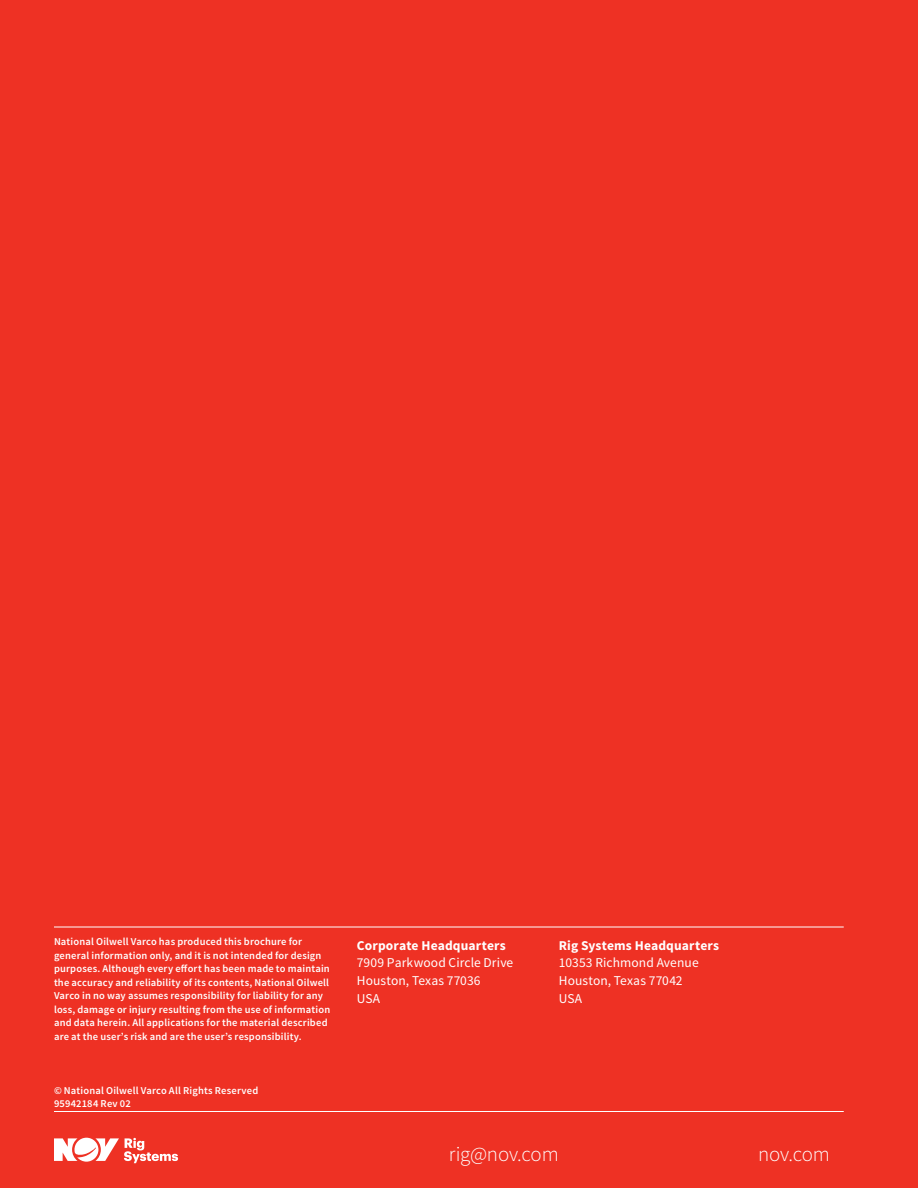
<style>
.page{position:relative;width:918px;height:1188px;background:#ee3124}
.page>*{position:absolute;margin:0;border:0;box-sizing:border-box;transform-origin:0 0}
.t1{font:300 21px "Source Sans Pro";letter-spacing:-.01em;color:#fff}
.t2{font:13.5px/18px "Source Sans Pro";letter-spacing:.01em;color:#fff}
.t3{font:700 13.5px "Source Sans Pro";letter-spacing:.01em;color:#fff}
.t4{font:600 10.5px/13.5px "Source Sans Pro";letter-spacing:.015em;color:#fff}
</style>
<div class="page">
<hr style="left:54px;top:1111px;width:790px;height:1px;background:#fff">
<hr style="left:54px;top:927px;width:790px;height:1px;background:#fff">
<svg style="left:54px;top:1138px;width:124px;height:25px"></svg>
<p class="t4" style="left:54px;top:935px;width:278px">National Oilwell Varco has produced this brochure for general information only, and it is not intended for design purposes. Although every effort has been made to maintain the accuracy and reliability of its contents, National Oilwell Varco in no way assumes responsibility for liability for any loss, damage or injury resulting from the use of information and data herein. All applications for the material described are at the user’s risk and are the user’s responsibility.</p>
<p class="t4" style="left:54px;top:1084px;width:206px">© National Oilwell Varco All Rights Reserved<br>95942184 Rev 02</p>
<p class="t3" style="left:357px;top:936px;width:150px">Corporate Headquarters</p>
<p class="t2" style="left:357px;top:954px;width:158px">7909 Parkwood Circle Drive<br>Houston, Texas 77036<br>USA</p>
<p class="t3" style="left:559px;top:936px;width:162px">Rig Systems Headquarters</p>
<p class="t2" style="left:559px;top:954px;width:141px">10353 Richmond Avenue<br>Houston, Texas 77042<br>USA</p>
<h1 class="t1" style="left:449px;top:1141px;width:111px">rig@nov.com</h1>
<h1 class="t1" style="left:758px;top:1141px;width:73px">nov.com</h1>
</div>
